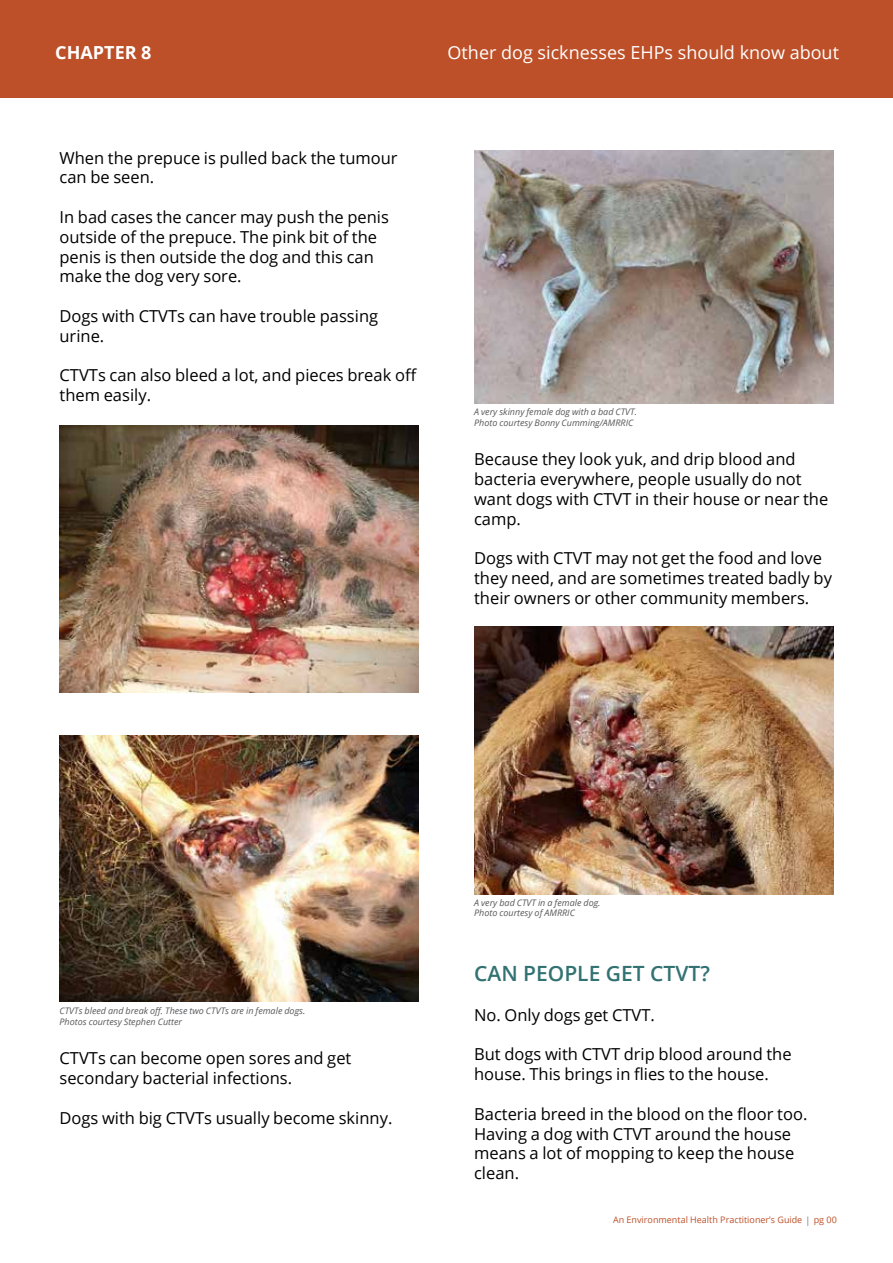
<style>
.page{position:relative;width:893px;height:1263px;background:#fff}
.page>*{position:absolute;margin:0;border:0;box-sizing:border-box;transform-origin:0 0}
.t1{font:600 21px "Open Sans";color:#327272}
.t2{font:18px "Open Sans";color:#fff}
.t3{font:700 18px "Open Sans";color:#fff}
.t4{font:16.5px/19.8px "Open Sans";color:#000}
.t5{font:italic 9px/10.8px "Open Sans";color:#58595b}
.t6{font:9px "Open Sans";color:#bd5029}
</style>
<div class="page">
<div style="left:0;top:0;width:893px;height:98px;background:#bd5029"></div>
<img style="left:60px;top:425px;width:359px;height:267px">
<img style="left:60px;top:736px;width:359px;height:266px">
<img style="left:474px;top:151px;width:359px;height:253px">
<img style="left:474px;top:627px;width:359px;height:268px">
<p class="t3" style="left:55px;top:42px;width:98px">CHAPTER 8</p>
<p class="t2" style="left:448px;top:45px;width:393px">Other dog sicknesses EHPs should know about</p>
<p class="t4" style="left:60px;top:149px;width:340px">When the prepuce is pulled back the tumour can be seen.</p>
<p class="t4" style="left:60px;top:209px;width:331px">In bad cases the cancer may push the penis outside of the prepuce. The pink bit of the penis is then outside the dog and this can make the dog very sore.</p>
<p class="t4" style="left:60px;top:308px;width:320px">Dogs with CTVTs can have trouble passing urine.</p>
<p class="t4" style="left:60px;top:365px;width:359px">CTVTs can also bleed a lot, and pieces break off them easily.</p>
<p class="t5" style="left:474px;top:407px;width:164px">A very skinny female dog with a bad CTVT.<br>Photo courtesy Bonny Cumming/AMRRIC</p>
<p class="t4" style="left:474px;top:451px;width:356px">Because they look yuk, and drip blood and bacteria everywhere, people usually do not want dogs with CTVT in their house or near the camp.</p>
<p class="t4" style="left:474px;top:550px;width:359px">Dogs with CTVT may not get the food and love they need, and are sometimes treated badly by their owners or other community members.</p>
<p class="t5" style="left:60px;top:1005px;width:247px">CTVTs bleed and break off. These two CTVTs are in female dogs.<br>Photos courtesy Stephen Cutter</p>
<p class="t4" style="left:60px;top:1050px;width:293px">CTVTs can become open sores and get secondary bacterial infections.</p>
<p class="t4" style="left:60px;top:1109px;width:334px">Dogs with big CTVTs usually become skinny.</p>
<p class="t5" style="left:474px;top:898px;width:128px">A very bad CTVT in a female dog.<br>Photo courtesy of AMRRIC</p>
<p class="t1" style="left:474px;top:965px;width:237px">CAN PEOPLE GET CTVT?</p>
<p class="t4" style="left:474px;top:1006px;width:182px">No. Only dogs get CTVT.</p>
<p class="t4" style="left:474px;top:1046px;width:319px">But dogs with CTVT drip blood around the house. This brings in flies to the house.</p>
<p class="t4" style="left:474px;top:1103px;width:335px">Bacteria breed in the blood on the floor too.<br>Having a dog with CTVT around the house means a lot of mopping to keep the house clean.</p>
<p class="t6" style="left:613px;top:1216px;width:191px">An Environmental Health Practitioner’s Guide</p>
<p class="t6" style="left:814px;top:1216px;width:25px">pg 00</p>
</div>
